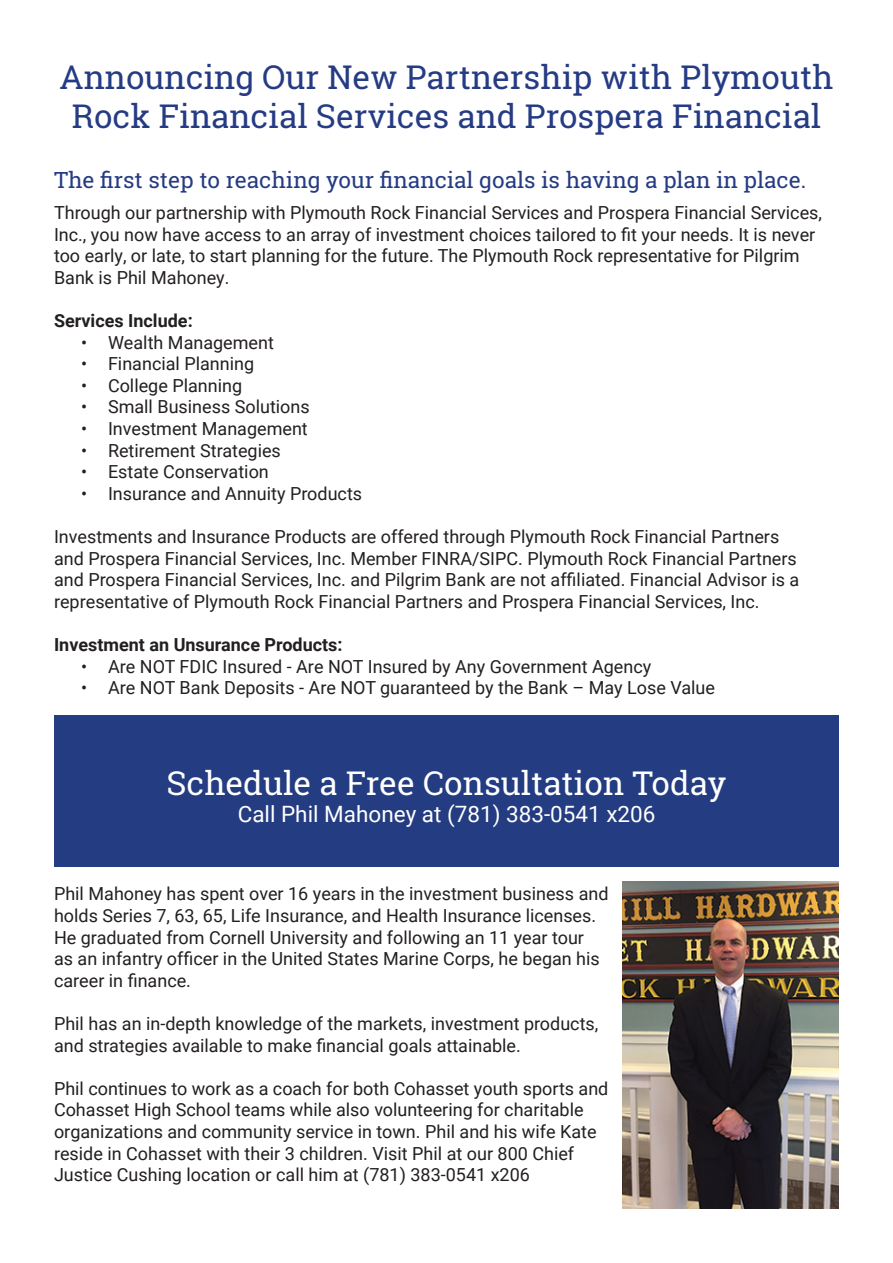
<style>
.page{position:relative;width:893px;height:1263px;background:#fff}
.page>*{position:absolute;margin:0;border:0;box-sizing:border-box;transform-origin:0 0}
.t1{font:33px/39.6px "Roboto Slab";color:#253b83;text-align:center}
.t2{font:33px "Roboto Slab";color:#fff}
.t3{font:22.5px "Roboto Slab";color:#253b83}
.t4{font:22.5px "Roboto";color:#fff}
.t5{font:18px/21.6px "Roboto";color:#231f20}
.t6{font:700 18px "Roboto";color:#231f20}
</style>
<div class="page">
<div style="left:54px;top:715px;width:785px;height:151px;background:#243c81"></div>
<img style="left:623px;top:881px;width:216px;height:328px">
<p class="t1" style="left:60px;top:56px;width:775px">Announcing Our New Partnership with Plymouth<br>Rock Financial Services and Prospera Financial</p>
<p class="t3" style="left:54px;top:164px;width:754px">The first step to reaching your financial goals is having a plan in place.</p>
<p class="t5" style="left:54px;top:201px;width:769px">Through our partnership with Plymouth Rock Financial Services and Prospera Financial Services, Inc., you now have access to an array of investment choices tailored to fit your needs. It is never too early, or late, to start planning for the future. The Plymouth Rock representative for Pilgrim Bank is Phil Mahoney.</p>
<p class="t6" style="left:54px;top:308px;width:140px">Services Include:</p>
<p class="t5" style="left:81px;top:331px;width:194px">• Wealth Management</p>
<p class="t5" style="left:81px;top:352px;width:175px">• Financial Planning</p>
<p class="t5" style="left:81px;top:374px;width:163px">• College Planning</p>
<p class="t5" style="left:81px;top:395px;width:230px">• Small Business Solutions</p>
<p class="t5" style="left:81px;top:417px;width:228px">• Investment Management</p>
<p class="t5" style="left:81px;top:439px;width:201px">• Retirement Strategies</p>
<p class="t5" style="left:81px;top:460px;width:189px">• Estate Conservation</p>
<p class="t5" style="left:81px;top:482px;width:283px">• Insurance and Annuity Products</p>
<p class="t5" style="left:54px;top:525px;width:747px">Investments and Insurance Products are offered through Plymouth Rock Financial Partners and Prospera Financial Services, Inc. Member FINRA/SIPC. Plymouth Rock Financial Partners and Prospera Financial Services, Inc. and Pilgrim Bank are not affiliated. Financial Advisor is a representative of Plymouth Rock Financial Partners and Prospera Financial Services, Inc.</p>
<p class="t6" style="left:54px;top:632px;width:290px">Investment an Unsurance Products:</p>
<p class="t5" style="left:81px;top:655px;width:572px">• Are NOT FDIC Insured ‑ Are NOT Insured by Any Government Agency</p>
<p class="t5" style="left:81px;top:676px;width:636px">• Are NOT Bank Deposits ‑ Are NOT guaranteed by the Bank – May Lose Value</p>
<p class="t2" style="left:166px;top:760px;width:561px">Schedule a Free Consultation Today</p>
<p class="t4" style="left:238px;top:798px;width:419px">Call Phil Mahoney at (781) 383-0541 x206</p>
<p class="t5" style="left:54px;top:882px;width:556px">Phil Mahoney has spent over 16 years in the investment business and holds Series 7, 63, 65, Life Insurance, and Health Insurance licenses.<br>He graduated from Cornell University and following an 11 year tour<br>as an infantry officer in the United States Marine Corps, he began his career in finance.</p>
<p class="t5" style="left:54px;top:1012px;width:546px">Phil has an in-depth knowledge of the markets, investment products, and strategies available to make financial goals attainable.</p>
<p class="t5" style="left:54px;top:1077px;width:556px">Phil continues to work as a coach for both Cohasset youth sports and Cohasset High School teams while also volunteering for charitable organizations and community service in town. Phil and his wife Kate reside in Cohasset with their 3 children. Visit Phil at our 800 Chief Justice Cushing location or call him at (781) 383-0541 x206</p>
</div>
